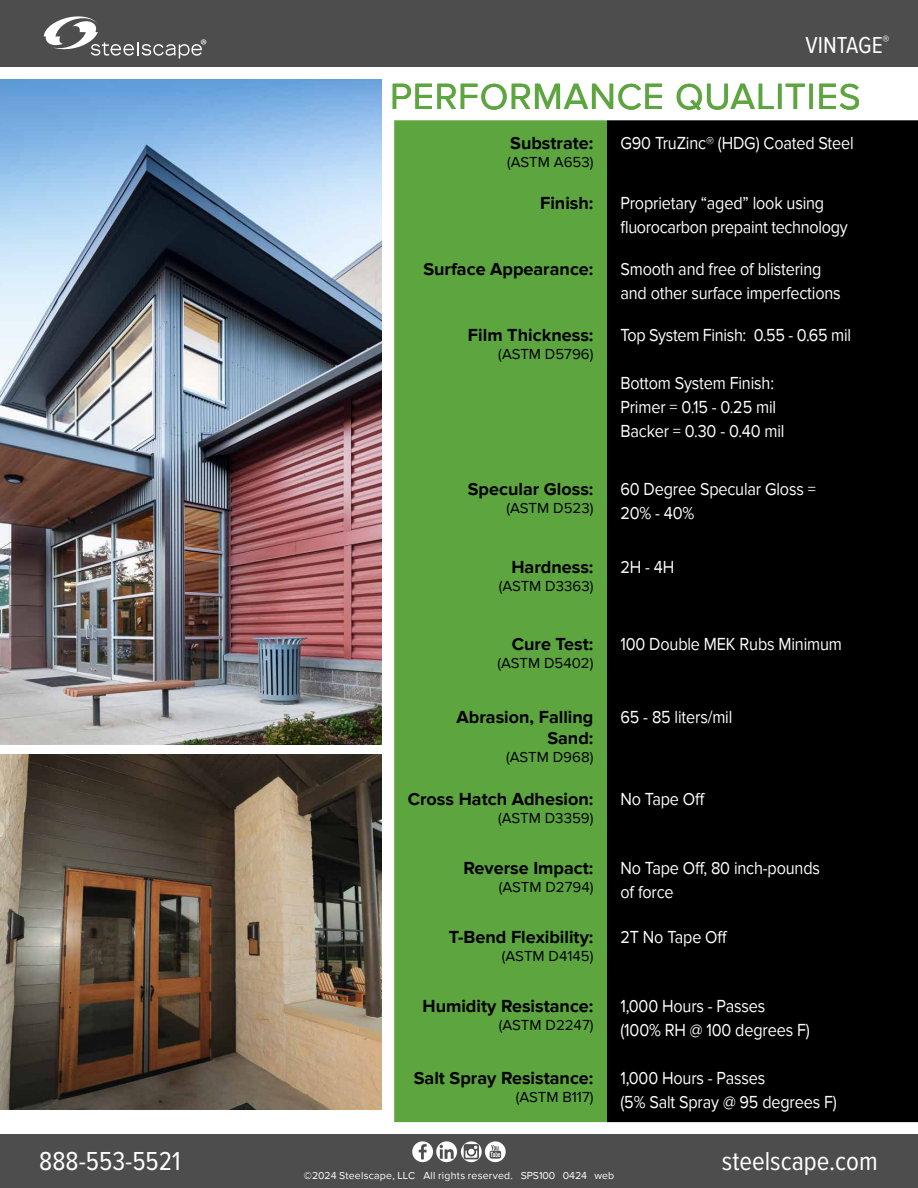
<style>
.page{position:relative;width:918px;height:1188px;background:#fff}
.page>*{position:absolute;margin:0;border:0;box-sizing:border-box;transform-origin:0 0}
.t1{font:37.5px "Proxima Nova";letter-spacing:.02em;color:#5da53f}
.t2{font:27px "Proxima Nova Cond";color:#fff}
.t3{font:24px "Proxima Nova Cond";color:#fff}
.t4{font:18px/24px "Proxima Nova";letter-spacing:-.01em;color:#fff;scale:.9 1}
.t5{font:700 18px/21.6px "Proxima Nova";color:#000;text-align:right}
.t6{font:15.45px "Myriad Pro";color:#fff}
.t7{font:15px "Proxima Nova";color:#000}
.t8{font:10.5px "Proxima Nova";letter-spacing:.02em;color:#fff}
</style>
<div class="page">
<div style="left:394px;top:120px;width:213px;height:1002px;background:#5da53f"></div>
<div style="left:607px;top:120px;width:311px;height:1002px;background:#000"></div>
<img style="left:0;top:79px;width:382px;height:665px">
<img style="left:0;top:755px;width:382px;height:355px">
<div style="left:0;top:1134px;width:918px;height:54px;background:#4d4d4d"></div>
<div style="left:0;top:0;width:918px;height:68px;background:#4d4d4d"></div>
<svg style="left:412px;top:1141px;width:94px;height:21px"></svg>
<svg style="left:44px;top:16px;width:158px;height:43px"></svg>
<p class="t6" style="left:200px;top:35px;width:8px">®</p>
<p class="t2" style="left:39px;top:1142px;width:143px">888-553-5521</p>
<p class="t3" style="left:805px;top:27px;width:86px">VINTAGE<sup>®</sup></p>
<p class="t1" style="left:390px;top:75px;width:472px">PERFORMANCE QUALITIES</p>
<p class="t5" style="left:510px;top:132px;width:85px">Substrate:</p>
<p class="t7" style="left:507px;top:153px;width:88px">(ASTM A653)</p>
<p class="t4" style="left:620px;top:131px;width:261px">G90 TruZinc® (HDG) Coated Steel</p>
<p class="t5" style="left:540px;top:192px;width:55px">Finish:</p>
<p class="t4" style="left:620px;top:191px;width:254px">Proprietary “aged” look using fluorocarbon prepaint technology</p>
<p class="t5" style="left:423px;top:259px;width:172px">Surface Appearance:</p>
<p class="t4" style="left:620px;top:257px;width:246px">Smooth and free of blistering and other surface imperfections</p>
<p class="t5" style="left:468px;top:325px;width:127px">Film Thickness:</p>
<p class="t7" style="left:498px;top:346px;width:97px">(ASTM D5796)</p>
<p class="t4" style="left:620px;top:324px;width:258px">Top System Finish: 0.55 - 0.65 mil</p>
<p class="t4" style="left:620px;top:372px;width:184px">Bottom System Finish:<br>Primer = 0.15 - 0.25 mil<br>Backer = 0.30 - 0.40 mil</p>
<p class="t5" style="left:468px;top:478px;width:127px">Specular Gloss:</p>
<p class="t7" style="left:507px;top:499px;width:88px">(ASTM D523)</p>
<p class="t4" style="left:620px;top:477px;width:219px">60 Degree Specular Gloss =<br>20% - 40%</p>
<p class="t5" style="left:511px;top:556px;width:84px">Hardness:</p>
<p class="t7" style="left:499px;top:577px;width:96px">(ASTM D3363)</p>
<p class="t4" style="left:620px;top:555px;width:61px">2H - 4H</p>
<p class="t5" style="left:512px;top:634px;width:83px">Cure Test:</p>
<p class="t7" style="left:497px;top:655px;width:98px">(ASTM D5402)</p>
<p class="t4" style="left:620px;top:633px;width:248px">100 Double MEK Rubs Minimum</p>
<p class="t5" style="left:457px;top:706px;width:138px">Abrasion, Falling<br>Sand:</p>
<p class="t7" style="left:506px;top:749px;width:89px">(ASTM D968)</p>
<p class="t4" style="left:620px;top:705px;width:126px">65 - 85 liters/mil</p>
<p class="t5" style="left:408px;top:788px;width:187px">Cross Hatch Adhesion:</p>
<p class="t7" style="left:498px;top:809px;width:97px">(ASTM D3359)</p>
<p class="t4" style="left:620px;top:787px;width:96px">No Tape Off</p>
<p class="t5" style="left:464px;top:858px;width:131px">Reverse Impact:</p>
<p class="t7" style="left:499px;top:878px;width:96px">(ASTM D2794)</p>
<p class="t4" style="left:620px;top:856px;width:223px">No Tape Off, 80 inch-pounds of force</p>
<p class="t5" style="left:449px;top:927px;width:146px">T-Bend Flexibility:</p>
<p class="t7" style="left:502px;top:947px;width:93px">(ASTM D4145)</p>
<p class="t4" style="left:620px;top:925px;width:121px">2T No Tape Off</p>
<p class="t5" style="left:423px;top:996px;width:172px">Humidity Resistance:</p>
<p class="t7" style="left:499px;top:1017px;width:96px">(ASTM D2247)</p>
<p class="t4" style="left:620px;top:994px;width:212px">1,000 Hours - Passes (100% RH @ 100 degrees F)</p>
<p class="t5" style="left:414px;top:1068px;width:181px">Salt Spray Resistance:</p>
<p class="t7" style="left:516px;top:1088px;width:79px">(ASTM B117)</p>
<p class="t4" style="left:620px;top:1066px;width:242px">1,000 Hours - Passes<br>(5% Salt Spray @ 95 degrees F)</p>
<p class="t8" style="left:304px;top:1170px;width:312px">©2024 Steelscape, LLC All rights reserved. SPS100 0424 web</p>
<p class="t2" style="left:722px;top:1142px;width:157px">steelscape.com</p>
</div>
